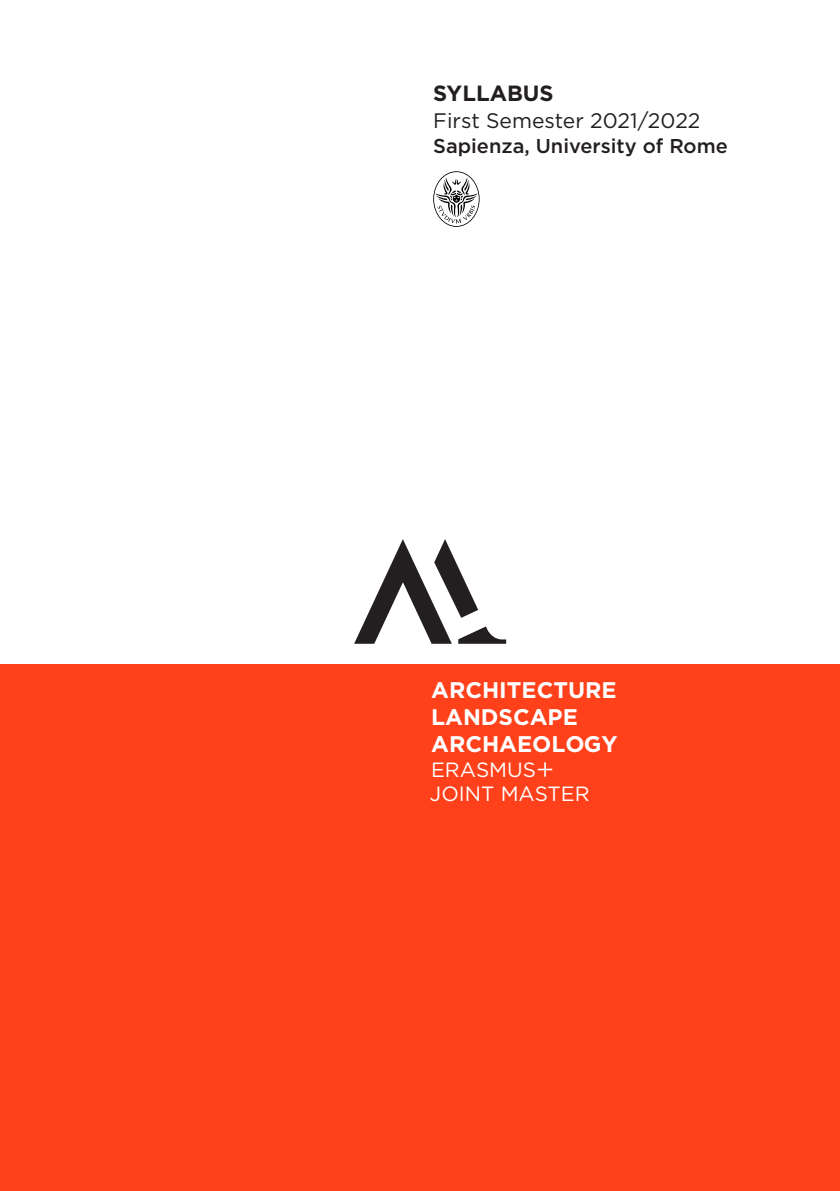
<style>
.page{position:relative;width:840px;height:1191px;background:#fff}
.page>*{position:absolute;margin:0;border:0;box-sizing:border-box;transform-origin:0 0}
.t1{font:700 22.6px/27.2px "Gotham";color:#fff}
.t2{font:700 22px "Gotham";color:#231f20}
.t3{font:21px "Gotham";color:#231f20}
.t4{font:20.6px/24.8px "Gotham";color:#fff}
.t5{font:500 20px "Gotham";color:#231f20}
</style>
<div class="page">
<div style="left:0;top:664px;width:839px;height:527px;background:#ff411b"></div>
<svg style="left:354px;top:539px;width:152px;height:105px"></svg>
<svg style="left:537px;top:762px;width:15px;height:14px"></svg>
<svg style="left:433px;top:171px;width:46px;height:56px"></svg>
<p class="t2" style="left:433px;top:78px;width:122px">SYLLABUS</p>
<p class="t3" style="left:433px;top:107px;width:269px">First Semester 2021/2022</p>
<p class="t5" style="left:433px;top:133px;width:296px">Sapienza, University of Rome</p>
<p class="t1" style="left:431px;top:676px;width:188px">ARCHITECTURE<br>LANDSCAPE<br>ARCHAEOLOGY</p>
<p class="t4" style="left:429px;top:756px;width:161px">ERASMUS<br>JOINT MASTER</p>
</div>
